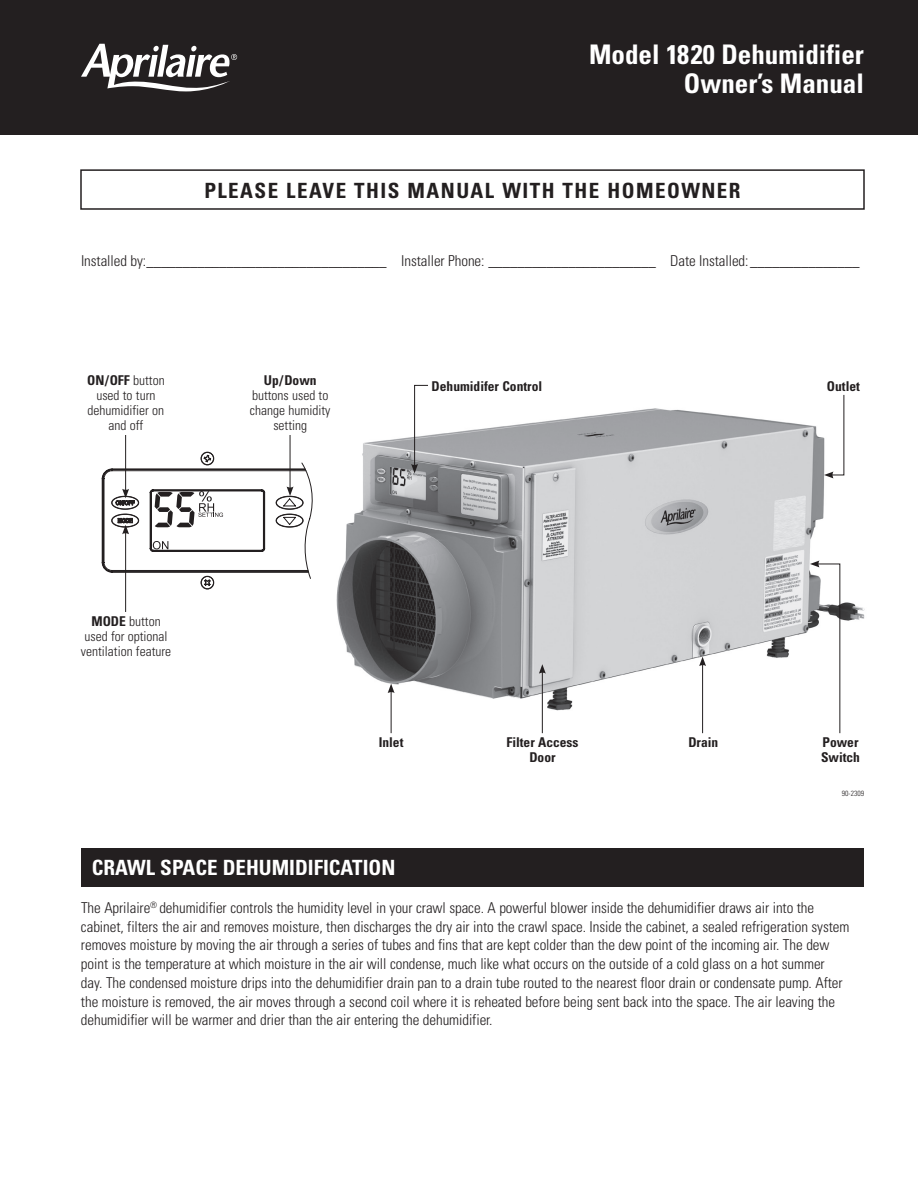
<style>
.page{position:relative;width:918px;height:1188px;background:#fff}
.page>*{position:absolute;margin:0;border:0;box-sizing:border-box;transform-origin:0 0}
.t1{font:700 condensed 27px/28.5px "Univers";color:#fff;text-align:right}
.t2{font:700 condensed 21px "Univers";letter-spacing:.07em;color:#231f20}
.t3{font:700 condensed 21px "Univers";color:#fff}
.t4{font:300 condensed 15px/18.8px "Univers";letter-spacing:-.005em;color:#231f20}
.t5{font:300 condensed 13.5px/15px "Univers";color:#231f20;text-align:center}
.t6{font:700 condensed 13.5px/15px "Univers";color:#231f20;text-align:center}
.t7{font:300 condensed 7.5px "Univers";color:#231f20}
.s1{font-weight:700}
</style>
<div class="page">
<img style="left:336px;top:408px;width:529px;height:307px">
<hr style="left:391px;top:691px;width:1px;height:42px;background:#231f20">
<svg style="left:388px;top:684px;width:7px;height:9px"></svg>
<hr style="left:542px;top:671px;width:1px;height:62px;background:#231f20">
<svg style="left:539px;top:664px;width:7px;height:10px"></svg>
<hr style="left:702px;top:664px;width:1px;height:69px;background:#231f20">
<svg style="left:699px;top:657px;width:7px;height:9px"></svg>
<svg style="left:810px;top:561px;width:31px;height:173px"></svg>
<svg style="left:411px;top:385px;width:18px;height:88px"></svg>
<svg style="left:824px;top:394px;width:21px;height:84px"></svg>
<div style="left:80px;top:169px;width:785px;height:41px;border:2px solid #231f20"></div>
<div style="left:81px;top:848px;width:783px;height:39px;background:#231f20"></div>
<div style="left:0;top:0;width:918px;height:135px;background:#231f20"></div>
<svg style="left:81px;top:44px;width:156px;height:47px"></svg>
<hr style="left:290px;top:435px;width:1px;height:54px;background:#231f20">
<hr style="left:125px;top:435px;width:1px;height:56px;background:#231f20">
<hr style="left:125px;top:532px;width:1px;height:80px;background:#231f20">
<svg style="left:102px;top:452px;width:210px;height:137px"></svg>
<h1 class="t1" style="left:589px;top:40px;width:276px">Model 1820 Dehumidifier<br>Owner’s Manual</h1>
<h2 class="t2" style="left:204px;top:177px;width:538px">PLEASE LEAVE THIS MANUAL WITH THE HOMEOWNER</h2>
<p class="t4" style="left:81px;top:251px;width:780px">Installed by:_________________________________ Installer Phone: _______________________ Date Installed:_______________</p>
<p class="t5" style="left:87px;top:373px;width:79px"><span class="s1">ON/OFF</span> button used to turn dehumidifier on and off</p>
<p class="t6" style="left:264px;top:373px;width:54px">Up/Down</p>
<p class="t5" style="left:250px;top:388px;width:82px">buttons used to change humidity setting</p>
<p class="t6" style="left:432px;top:378px;width:112px">Dehumidifer Control</p>
<p class="t6" style="left:827px;top:378px;width:35px">Outlet</p>
<p class="t5" style="left:81px;top:614px;width:92px"><span class="s1">MODE</span> button used for optional ventilation feature</p>
<p class="t6" style="left:379px;top:734px;width:26px">Inlet</p>
<p class="t6" style="left:506px;top:734px;width:74px">Filter Access<br>Door</p>
<p class="t6" style="left:688px;top:734px;width:31px">Drain</p>
<p class="t6" style="left:821px;top:734px;width:41px;text-align:left">Power<br>Switch</p>
<p class="t7" style="left:842px;top:789px;width:24px">90-2309</p>
<h2 class="t3" style="left:92px;top:855px;width:305px">CRAWL SPACE DEHUMIDIFICATION</h2>
<p class="t4" style="left:81px;top:898px;width:770px">The Aprilaire<sup>®</sup> dehumidifier controls the humidity level in your crawl space. A powerful blower inside the dehumidifier draws air into the cabinet, filters the air and removes moisture, then discharges the dry air into the crawl space. Inside the cabinet, a sealed refrigeration system removes moisture by moving the air through a series of tubes and fins that are kept colder than the dew point of the incoming air. The dew point is the temperature at which moisture in the air will condense, much like what occurs on the outside of a cold glass on a hot summer day. The condensed moisture drips into the dehumidifier drain pan to a drain tube routed to the nearest floor drain or condensate pump. After the moisture is removed, the air moves through a second coil where it is reheated before being sent back into the space. The air leaving the dehumidifier will be warmer and drier than the air entering the dehumidifier.</p>
</div>
